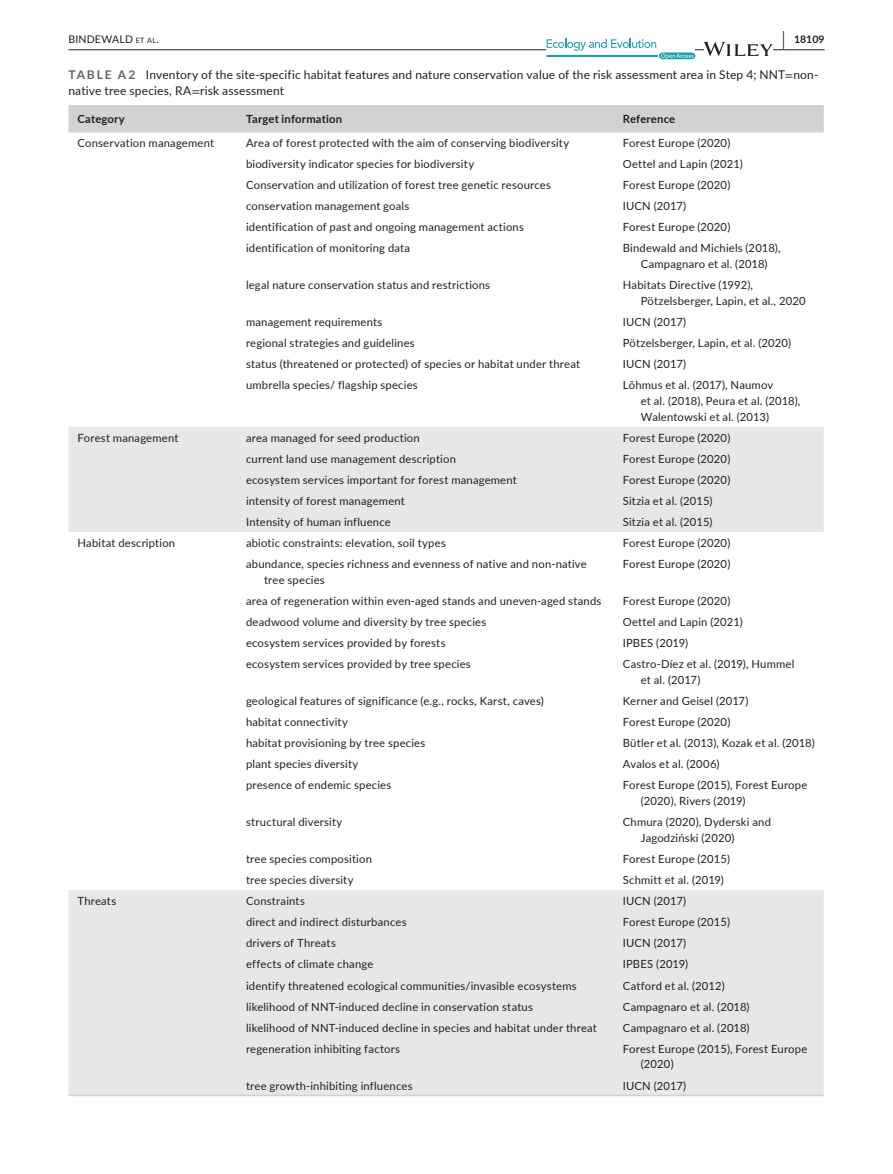
<style>
.page{position:relative;width:893px;height:1174px;background:#fff}
.page>*{position:absolute;margin:0;border:0;box-sizing:border-box;transform-origin:0 0}
.t1{font:12px/16.5px "Lato";letter-spacing:.015em;color:#231f20}
.t2{font:11.25px/15.8px "Lato";letter-spacing:.015em;color:#231f20}
.t3{font:700 11.25px "Lato";letter-spacing:.015em;color:#231f20}
.t4{font:10.5px "Lato";letter-spacing:.02em;color:#231f20}
.t5{font:700 10.5px "Lato";color:#231f20}
.s1{font-size:7.35px}
.s2{font-size:19.5px}
.s3{font-weight:700;color:#636366}
.s4{font-family:"STIX"}
</style>
<div class="page">
<hr style="left:68px;top:49px;width:756px;height:1px;background:#231f20">
<svg style="left:547px;top:39px;width:148px;height:20px"></svg>
<svg style="left:704px;top:42px;width:69px;height:14px"></svg>
<div style="left:68px;top:105px;width:756px;height:27px;background:#d1d2d4"></div>
<svg style="left:68px;top:427px;width:756px;height:667px"></svg>
<hr style="left:68px;top:1094px;width:169px;height:2px;background:#d1d2d4">
<hr style="left:237px;top:1094px;width:377px;height:2px;background:#d1d2d4">
<hr style="left:614px;top:1094px;width:210px;height:2px;background:#d1d2d4">
<p class="t4" style="left:68px;top:31px;width:92px">BINDEWALD <span class="s1">et al</span>.</p>
<p class="t5" style="left:782px;top:31px;width:44px"><span class="s2">|</span> 18109</p>
<p class="t1" style="left:68px;top:66px;width:751px"><span class="s3">TABLE A 2</span> Inventory of the site-specific habitat features and nature conservation value of the risk assessment area in Step 4; NNT<span class="s4">=</span>non&shy;native tree species, RA<span class="s4">=</span>risk assessment</p>
<p class="t3" style="left:77px;top:111px;width:49px">Category</p>
<p class="t3" style="left:246px;top:111px;width:98px">Target information</p>
<p class="t3" style="left:623px;top:111px;width:54px">Reference</p>
<p class="t2" style="left:77px;top:135px;width:138px">Conservation management</p>
<p class="t2" style="left:246px;top:135px;width:325px">Area of forest protected with the aim of conserving biodiversity</p>
<p class="t2" style="left:623px;top:135px;width:109px">Forest Europe (2020)</p>
<p class="t2" style="left:246px;top:156px;width:230px">biodiversity indicator species for biodiversity</p>
<p class="t2" style="left:623px;top:156px;width:122px">Oettel and Lapin (2021)</p>
<p class="t2" style="left:246px;top:177px;width:306px">Conservation and utilization of forest tree genetic resources</p>
<p class="t2" style="left:623px;top:177px;width:109px">Forest Europe (2020)</p>
<p class="t2" style="left:246px;top:198px;width:165px">conservation management goals</p>
<p class="t2" style="left:623px;top:198px;width:65px">IUCN (2017)</p>
<p class="t2" style="left:246px;top:219px;width:279px">identification of past and ongoing management actions</p>
<p class="t2" style="left:623px;top:219px;width:109px">Forest Europe (2020)</p>
<p class="t2" style="left:246px;top:240px;width:166px">identification of monitoring data</p>
<p class="t2" style="left:623px;top:240px;width:159px;text-align:center">Bindewald and Michiels (2018),<br>Campagnaro et al. (2018)</p>
<p class="t2" style="left:246px;top:277px;width:246px">legal nature conservation status and restrictions</p>
<p class="t2" style="left:641px;top:277px;width:166px;text-indent:-18px">Habitats Directive (1992),<br>Pötzelsberger, Lapin, et al., 2020</p>
<p class="t2" style="left:246px;top:314px;width:138px">management requirements</p>
<p class="t2" style="left:623px;top:314px;width:65px">IUCN (2017)</p>
<p class="t2" style="left:246px;top:335px;width:170px">regional strategies and guidelines</p>
<p class="t2" style="left:623px;top:335px;width:170px">Pötzelsberger, Lapin, et al. (2020)</p>
<p class="t2" style="left:246px;top:356px;width:336px">status (threatened or protected) of species or habitat under threat</p>
<p class="t2" style="left:623px;top:356px;width:65px">IUCN (2017)</p>
<p class="t2" style="left:246px;top:377px;width:173px">umbrella species/ flagship species</p>
<p class="t2" style="left:641px;top:377px;width:161px;text-indent:-18px">Lõhmus et al. (2017), Naumov<br>et al. (2018), Peura et al. (2018),<br>Walentowski et al. (2013)</p>
<p class="t2" style="left:77px;top:429px;width:103px">Forest management</p>
<p class="t2" style="left:246px;top:429px;width:175px">area managed for seed production</p>
<p class="t2" style="left:623px;top:429px;width:109px">Forest Europe (2020)</p>
<p class="t2" style="left:246px;top:450px;width:211px">current land use management description</p>
<p class="t2" style="left:623px;top:450px;width:109px">Forest Europe (2020)</p>
<p class="t2" style="left:246px;top:471px;width:272px">ecosystem services important for forest management</p>
<p class="t2" style="left:623px;top:471px;width:109px">Forest Europe (2020)</p>
<p class="t2" style="left:246px;top:493px;width:160px">intensity of forest management</p>
<p class="t2" style="left:623px;top:493px;width:91px">Sitzia et al. (2015)</p>
<p class="t2" style="left:246px;top:514px;width:146px">Intensity of human influence</p>
<p class="t2" style="left:623px;top:514px;width:91px">Sitzia et al. (2015)</p>
<p class="t2" style="left:77px;top:535px;width:99px">Habitat description</p>
<p class="t2" style="left:246px;top:535px;width:201px">abiotic constraints: elevation, soil types</p>
<p class="t2" style="left:623px;top:535px;width:109px">Forest Europe (2020)</p>
<p class="t2" style="left:264px;top:556px;width:324px;text-indent:-18px">abundance, species richness and evenness of native and non-native tree species</p>
<p class="t2" style="left:623px;top:556px;width:109px">Forest Europe (2020)</p>
<p class="t2" style="left:246px;top:592px;width:357px">area of regeneration within even-aged stands and uneven-aged stands</p>
<p class="t2" style="left:623px;top:592px;width:109px">Forest Europe (2020)</p>
<p class="t2" style="left:246px;top:614px;width:242px">deadwood volume and diversity by tree species</p>
<p class="t2" style="left:623px;top:614px;width:122px">Oettel and Lapin (2021)</p>
<p class="t2" style="left:246px;top:635px;width:201px">ecosystem services provided by forests</p>
<p class="t2" style="left:623px;top:635px;width:67px">IPBES (2019)</p>
<p class="t2" style="left:246px;top:656px;width:226px">ecosystem services provided by tree species</p>
<p class="t2" style="left:641px;top:656px;width:155px;text-indent:-18px">Castro-Díez et al. (2019), Hummel et al. (2017)</p>
<p class="t2" style="left:246px;top:692px;width:299px">geological features of significance (e.g., rocks, Karst, caves)</p>
<p class="t2" style="left:623px;top:692px;width:127px">Kerner and Geisel (2017)</p>
<p class="t2" style="left:246px;top:714px;width:103px">habitat connectivity</p>
<p class="t2" style="left:623px;top:714px;width:109px">Forest Europe (2020)</p>
<p class="t2" style="left:246px;top:735px;width:181px">habitat provisioning by tree species</p>
<p class="t2" style="left:623px;top:735px;width:193px">Bütler et al. (2013), Kozak et al. (2018)</p>
<p class="t2" style="left:246px;top:756px;width:114px">plant species diversity</p>
<p class="t2" style="left:623px;top:756px;width:98px">Avalos et al. (2006)</p>
<p class="t2" style="left:246px;top:777px;width:147px">presence of endemic species</p>
<p class="t2" style="left:641px;top:777px;width:168px;text-indent:-18px">Forest Europe (2015), Forest Europe (2020), Rivers (2019)</p>
<p class="t2" style="left:246px;top:814px;width:98px">structural diversity</p>
<p class="t2" style="left:641px;top:814px;width:132px;text-indent:-18px">Chmura (2020), Dyderski and<br>Jagodziński (2020)</p>
<p class="t2" style="left:246px;top:850px;width:127px">tree species composition</p>
<p class="t2" style="left:623px;top:850px;width:109px">Forest Europe (2015)</p>
<p class="t2" style="left:246px;top:871px;width:109px">tree species diversity</p>
<p class="t2" style="left:623px;top:871px;width:103px">Schmitt et al. (2019)</p>
<p class="t2" style="left:77px;top:892px;width:40px">Threats</p>
<p class="t2" style="left:246px;top:892px;width:60px">Constraints</p>
<p class="t2" style="left:623px;top:892px;width:65px">IUCN (2017)</p>
<p class="t2" style="left:246px;top:914px;width:162px">direct and indirect disturbances</p>
<p class="t2" style="left:623px;top:914px;width:109px">Forest Europe (2015)</p>
<p class="t2" style="left:246px;top:935px;width:91px">drivers of Threats</p>
<p class="t2" style="left:623px;top:935px;width:65px">IUCN (2017)</p>
<p class="t2" style="left:246px;top:956px;width:129px">effects of climate change</p>
<p class="t2" style="left:623px;top:956px;width:67px">IPBES (2019)</p>
<p class="t2" style="left:246px;top:977px;width:332px">identify threatened ecological communities/invasible ecosystems</p>
<p class="t2" style="left:623px;top:977px;width:103px">Catford et al. (2012)</p>
<p class="t2" style="left:246px;top:998px;width:288px">likelihood of NNT-induced decline in conservation status</p>
<p class="t2" style="left:623px;top:998px;width:128px">Campagnaro et al. (2018)</p>
<p class="t2" style="left:246px;top:1019px;width:352px">likelihood of NNT-induced decline in species and habitat under threat</p>
<p class="t2" style="left:623px;top:1019px;width:128px">Campagnaro et al. (2018)</p>
<p class="t2" style="left:246px;top:1040px;width:156px">regeneration inhibiting factors</p>
<p class="t2" style="left:641px;top:1040px;width:168px;text-indent:-18px">Forest Europe (2015), Forest Europe (2020)</p>
<p class="t2" style="left:246px;top:1077px;width:168px">tree growth-inhibiting influences</p>
<p class="t2" style="left:623px;top:1077px;width:65px">IUCN (2017)</p>
</div>
